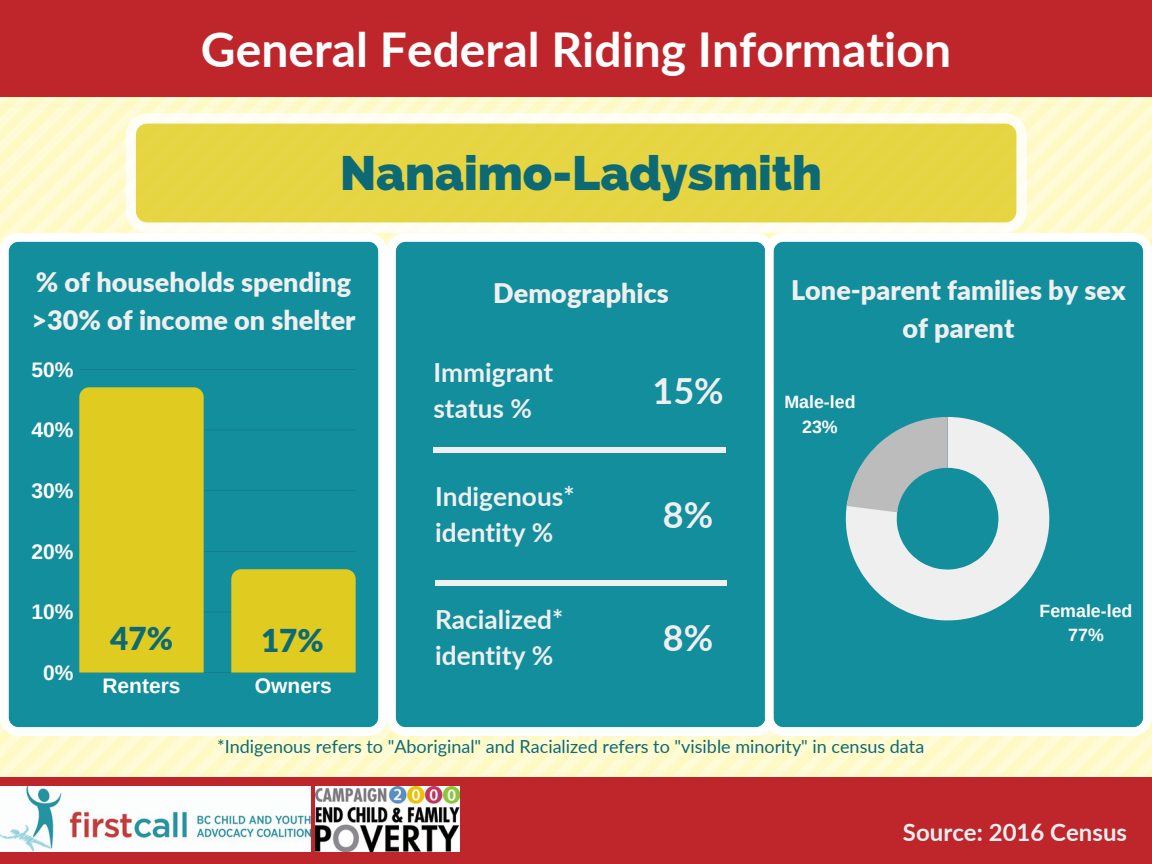
<style>
.page{position:relative;width:1152px;height:864px;background:#fff}
.page>*{position:absolute;margin:0;border:0;box-sizing:border-box;transform-origin:0 0}
.t1{font:700 48px "Lato";color:#fff}
.t2{font:800 48px "Raleway";color:#0d6a74}
.t3{font:700 36px "Lato";color:#efeff0}
.t4{font:900 31.5px "Lato";color:#0d6a74}
.t5{font:900 27px/37.8px "Lato";color:#efeff0;text-align:center}
.t6{font:700 26.25px/36.2px "Lato";color:#efeff0}
.t7{font:700 24px "Lato";color:#efeff0}
.t8{font:700 21px "Arimo";color:#fff}
.t9{font:18px "Lato";color:#0d6a74}
.t10{font:700 17.85px/24.8px "Arimo";color:#fff;text-align:center}
</style>
<div class="page">
<img style="left:0;top:97px;width:1152px;height:681px">
<div style="left:0;top:0;width:1152px;height:97px;background:#bf262c"></div>
<div style="left:0;top:778px;width:1152px;height:86px;background:#bf262c"></div>
<svg style="left:0;top:233px;width:387px;height:503px;background:#2b9aa6"></svg>
<div style="left:387px;top:233px;width:378px;height:503px;background:#128e9c"></div>
<div style="left:433px;top:447px;width:293px;height:6px;background:#eff0f2"></div>
<div style="left:435px;top:581px;width:291px;height:5px;background:#eff0f2"></div>
<svg style="left:765px;top:233px;width:387px;height:503px;background:#2999a5"></svg>
<svg style="left:846px;top:417px;width:203px;height:204px;fill:#efeff0"></svg>
<svg style="left:847px;top:417px;width:101px;height:95px;background:#79aab0"></svg>
<hr style="left:79px;top:369px;width:277px;height:1px;background:#222">
<hr style="left:79px;top:430px;width:277px;height:1px;background:#222">
<hr style="left:79px;top:490px;width:277px;height:1px;background:#222">
<hr style="left:79px;top:551px;width:277px;height:1px;background:#222">
<hr style="left:79px;top:612px;width:277px;height:1px;background:#222">
<hr style="left:79px;top:672px;width:277px;height:1px;background:#222">
<div style="left:79px;top:387px;width:125px;height:286px;background:#e0cc21"></div>
<div style="left:231px;top:569px;width:125px;height:104px;background:#e0cc21"></div>
<img style="left:0;top:787px;width:310px;height:65px">
<img style="left:315px;top:787px;width:144px;height:65px">
<svg style="left:126px;top:113px;width:901px;height:120px;fill:#e6d545"></svg>
<h1 class="t1" style="left:201px;top:19px;width:752px">General Federal Riding Information</h1>
<h1 class="t2" style="left:340px;top:144px;width:483px">Nanaimo-Ladysmith</h1>
<p class="t5" style="left:31px;top:263px;width:326px;text-align:left">% of households spending &gt;30% of income on shelter</p>
<p class="t8" style="left:31px;top:358px;width:44px">50%</p>
<p class="t8" style="left:31px;top:418px;width:44px">40%</p>
<p class="t8" style="left:31px;top:479px;width:44px">30%</p>
<p class="t8" style="left:31px;top:540px;width:44px">20%</p>
<p class="t8" style="left:31px;top:600px;width:44px">10%</p>
<p class="t8" style="left:43px;top:661px;width:32px">0%</p>
<p class="t4" style="left:110px;top:618px;width:64px">47%</p>
<p class="t4" style="left:261px;top:621px;width:64px">17%</p>
<p class="t8" style="left:102px;top:674px;width:80px">Renters</p>
<p class="t8" style="left:255px;top:674px;width:79px">Owners</p>
<p class="t5" style="left:493px;top:273px;width:177px">Demographics</p>
<p class="t6" style="left:433px;top:354px;width:122px">Immigrant status %</p>
<p class="t6" style="left:435px;top:477px;width:141px">Indigenous* identity %</p>
<p class="t6" style="left:435px;top:601px;width:130px">Racialized* identity %</p>
<h2 class="t3" style="left:653px;top:369px;width:73px">15%</h2>
<h2 class="t3" style="left:663px;top:492px;width:52px">8%</h2>
<h2 class="t3" style="left:663px;top:616px;width:52px">8%</h2>
<p class="t5" style="left:791px;top:271px;width:336px">Lone-parent families by sex of parent</p>
<p class="t10" style="left:784px;top:389px;width:73px">Male-led<br>23%</p>
<p class="t10" style="left:1040px;top:598px;width:94px">Female-led<br>77%</p>
<p class="t9" style="left:217px;top:735px;width:709px">*Indigenous refers to "Aboriginal" and Racialized refers to "visible minority" in census data</p>
<p class="t7" style="left:903px;top:817px;width:226px">Source: 2016 Census</p>
</div>
